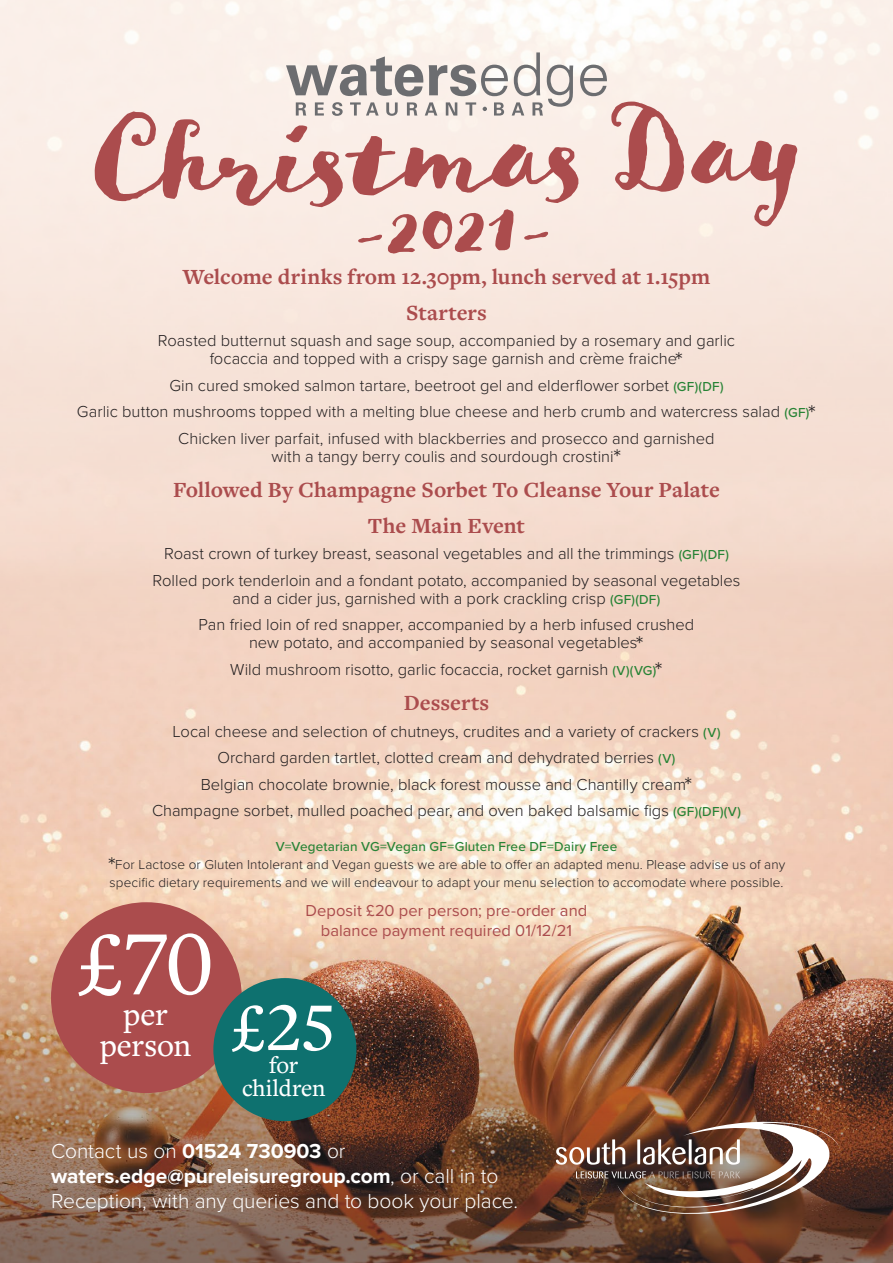
<style>
.page{position:relative;width:893px;height:1263px;background:#fff}
.page>*{position:absolute;margin:0;border:0;box-sizing:border-box;transform-origin:0 0}
.t1{font:118.5px "Goodlife Brush";color:#ab4c4d}
.t2{font:500 94.65px "Freight Text Pro";color:#fff}
.t3{font:82.5px "Goodlife Brush";color:#ab4c4d}
.t4{font:500 70.95px "Freight Text Pro";color:#fff}
.t5{font:500 32.7px/30.9px "Freight Text Pro";letter-spacing:-.01em;color:#fff;text-align:center}
.t6{font:500 24.6px/23.2px "Freight Text Pro";letter-spacing:-.01em;color:#fff;text-align:center}
.Course{font:700 22.5px "Freight Text Pro";color:#ab4c4d}
.t7{font:300 21px/25.2px "Proxima Nova";letter-spacing:-.005em;color:#fff}
.food{font:300 16.5px/18px "Proxima Nova";color:#231f20;text-align:center}
.food-2{font:16.5px/19.8px "Proxima Nova";letter-spacing:.005em;color:#ab4c4d;text-align:center}
.t8{font:300 13.5px/18px "Proxima Nova";letter-spacing:.01em;color:#231f20;text-align:center}
.s1{font-size:24.75px}
.s2{font-weight:500;font-size:13.5px;color:#278335}
.s3{font-weight:500;color:#278335}
.s4{font-weight:700}
</style>
<div class="page">
<img style="left:0;top:0;width:893px;height:925px">
<img style="left:0;top:925px;width:893px;height:338px">
<svg style="left:286px;top:52px;width:321px;height:64px;background:#d2ccc8"></svg>
<div style="left:51px;top:902px;width:191px;height:191px;background:#ab4c4d;border-radius:50%"></div>
<div style="left:213px;top:978px;width:143px;height:143px;background:#0e716f;border-radius:50%"></div>
<img style="left:556px;top:1121px;width:285px;height:93px">
<p class="t1" style="left:97px;top:85px;width:708px;rotate:-1deg">Christmas Day</p>
<p class="t3" style="left:352px;top:175px;width:202px;rotate:-1deg">-2021-</p>
<p class="Course" style="left:183px;top:262px;width:529px">Welcome drinks from 12.30pm, lunch served at 1.15pm</p>
<p class="Course" style="left:406px;top:298px;width:82px">Starters</p>
<p class="food" style="left:158px;top:331px;width:579px">Roasted butternut squash and sage soup, accompanied by a rosemary and garlic focaccia and topped with a crispy sage garnish and crème fraiche<span class="s1">*</span></p>
<p class="food" style="left:169px;top:375px;width:556px">Gin cured smoked salmon tartare, beetroot gel and elderflower sorbet <span class="s2">(GF)(DF)</span></p>
<p class="food" style="left:77px;top:402px;width:741px">Garlic button mushrooms topped with a melting blue cheese and herb crumb and watercress salad <span class="s2">(GF)</span><span class="s1">*</span></p>
<p class="food" style="left:178px;top:428px;width:538px">Chicken liver parfait, infused with blackberries and prosecco and garnished with a tangy berry coulis and sourdough crostini<span class="s1">*</span></p>
<p class="Course" style="left:173px;top:475px;width:548px">Followed By Champagne Sorbet To Cleanse Your Palate</p>
<p class="Course" style="left:368px;top:511px;width:158px">The Main Event</p>
<p class="food" style="left:164px;top:544px;width:566px">Roast crown of turkey breast, seasonal vegetables and all the trimmings <span class="s2">(GF)(DF)</span></p>
<p class="food" style="left:152px;top:570px;width:589px">Rolled pork tenderloin and a fondant potato, accompanied by seasonal vegetables and a cider jus, garnished with a pork crackling crisp <span class="s2">(GF)(DF)</span></p>
<p class="food" style="left:199px;top:615px;width:497px">Pan fried loin of red snapper, accompanied by a herb infused crushed new potato, and accompanied by seasonal vegetables<span class="s1">*</span></p>
<p class="food" style="left:230px;top:659px;width:434px">Wild mushroom risotto, garlic focaccia, rocket garnish <span class="s2">(V)(VG)</span><span class="s1">*</span></p>
<p class="Course" style="left:404px;top:688px;width:87px">Desserts</p>
<p class="food" style="left:172px;top:721px;width:550px">Local cheese and selection of chutneys, crudites and a variety of crackers <span class="s2">(V)</span></p>
<p class="food" style="left:217px;top:748px;width:460px">Orchard garden tartlet, clotted cream and dehydrated berries <span class="s2">(V)</span></p>
<p class="food" style="left:201px;top:774px;width:493px">Belgian chocolate brownie, black forest mousse and Chantilly cream<span class="s1">*</span></p>
<p class="food" style="left:152px;top:801px;width:590px">Champagne sorbet, mulled poached pear, and oven baked balsamic figs <span class="s2">(GF)(DF)(V)</span></p>
<p class="t8" style="left:108px;top:837px;width:679px"><span class="s3">V=Vegetarian VG=Vegan GF=Gluten Free DF=Dairy Free<br></span><span class="s1">*</span>For Lactose or Gluten Intolerant and Vegan guests we are able to offer an adapted menu. Please advise us of any specific dietary requirements and we will endeavour to adapt your menu selection to accomodate where possible.</p>
<p class="food-2" style="left:306px;top:900px;width:283px">Deposit £20 per person; pre-order and balance payment required 01/12/21</p>
<p class="t2" style="left:78px;top:900px;width:137px">£70</p>
<p class="t5" style="left:100px;top:997px;width:93px">per person</p>
<p class="t4" style="left:232px;top:980px;width:106px">£25</p>
<p class="t6" style="left:242px;top:1053px;width:85px">for children</p>
<p class="t7" style="left:51px;top:1137px;width:468px">Contact us on <span class="s4">01524 730903</span> or <span class="s4">waters.edge@pureleisuregroup.com</span>, or call in to<br>Reception, with any queries and to book your place.</p>
</div>
